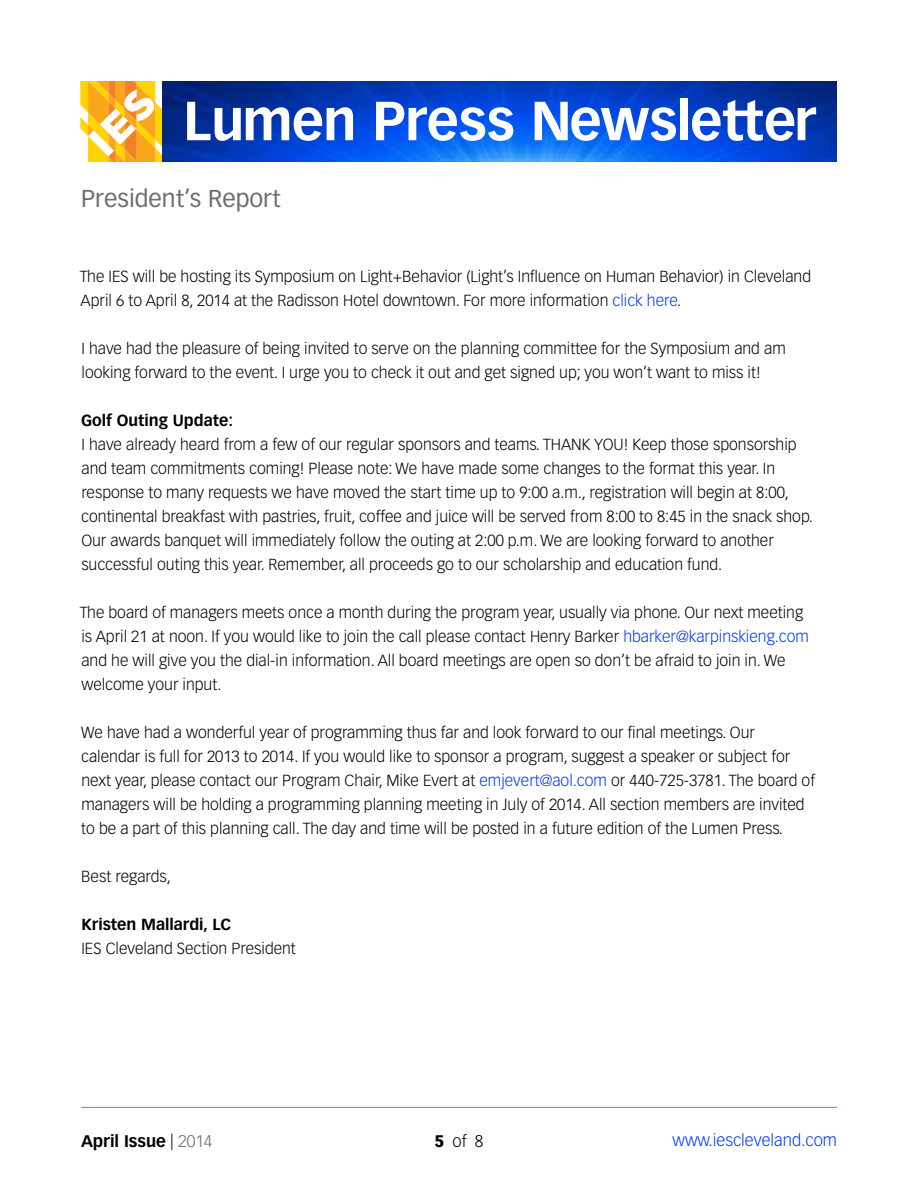
<style>
.page{position:relative;width:918px;height:1188px;background:#fff}
.page>*{position:absolute;margin:0;border:0;box-sizing:border-box;transform-origin:0 0}
.t1{font:700 54px "Vectora LH";letter-spacing:-.02em;color:#fff}
.t2{font:24px "Vectora LH";color:#6d6e71}
.t3{font:300 16.5px "Vectora LH";color:#03f}
.t4{font:700 16.5px "Vectora LH";color:#000}
.t5{font:300 16.5px "Vectora LH";color:#000}
.t6{font:300 15.75px/24px "Vectora LH";color:#000}
.t7{font:700 15.75px "Vectora LH";color:#000}
.s1{color:#03f}
.s2{font-weight:300}
.s3{font-weight:300;color:#6d6e71}
.s4{font-weight:900}
</style>
<div class="page">
<img style="left:162px;top:81px;width:675px;height:81px">
<svg style="left:80px;top:81px;width:82px;height:81px"></svg>
<hr style="left:81px;top:1107px;width:756px;height:1px;background:#d4711b">
<h1 class="t1" style="left:183px;top:88px;width:634px">Lumen Press Newsletter</h1>
<h2 class="t2" style="left:81px;top:184px;width:201px">President’s Report</h2>
<p class="t6" style="left:80px;top:264px;width:733px">The IES will be hosting its Symposium on Light+Behavior (Light’s Influence on Human Behavior) in Cleveland<br>April 6 to April 8, 2014 at the Radisson Hotel downtown. For more information <span class="s1">click here</span>.</p>
<p class="t6" style="left:82px;top:336px;width:706px">I have had the pleasure of being invited to serve on the planning committee for the Symposium and am looking forward to the event. I urge you to check it out and get signed up; you won’t want to miss it!</p>
<p class="t7" style="left:81px;top:411px;width:153px">Golf Outing Update:</p>
<p class="t6" style="left:81px;top:432px;width:733px">I have already heard from a few of our regular sponsors and teams. THANK YOU! Keep those sponsorship and team commitments coming! Please note: We have made some changes to the format this year. In response to many requests we have moved the start time up to 9:00 a.m., registration will begin at 8:00, continental breakfast with pastries, fruit, coffee and juice will be served from 8:00 to 8:45 in the snack shop.<br>Our awards banquet will immediately follow the outing at 2:00 p.m. We are looking forward to another successful outing this year. Remember, all proceeds go to our scholarship and education fund.</p>
<p class="t6" style="left:80px;top:600px;width:731px">The board of managers meets once a month during the program year, usually via phone. Our next meeting is April 21 at noon. If you would like to join the call please contact Henry Barker <span class="s1">hbarker@karpinskieng.com </span>and he will give you the dial-in information. All board meetings are open so don’t be afraid to join in. We welcome your input.</p>
<p class="t6" style="left:81px;top:720px;width:735px">We have had a wonderful year of programming thus far and look forward to our final meetings. Our calendar is full for 2013 to 2014. If you would like to sponsor a program, suggest a speaker or subject for next year, please contact our Program Chair, Mike Evert at <span class="s1">emjevert@aol.com</span> or 440-725-3781. The board of managers will be holding a programming planning meeting in July of 2014. All section members are invited to be a part of this planning call. The day and time will be posted in a future edition of the Lumen Press.</p>
<p class="t6" style="left:81px;top:865px;width:91px">Best regards,</p>
<p class="t7" style="left:81px;top:915px;width:151px">Kristen Mallardi, LC</p>
<p class="t6" style="left:81px;top:937px;width:216px">IES Cleveland Section President</p>
<p class="t4" style="left:81px;top:1131px;width:133px">April Issue <span class="s2">|</span> <span class="s3">2014</span></p>
<p class="t5" style="left:435px;top:1132px;width:50px"><span class="s4">5</span>of8</p>
<p class="t3" style="left:673px;top:1131px;width:166px">www.iescleveland.com</p>
</div>
